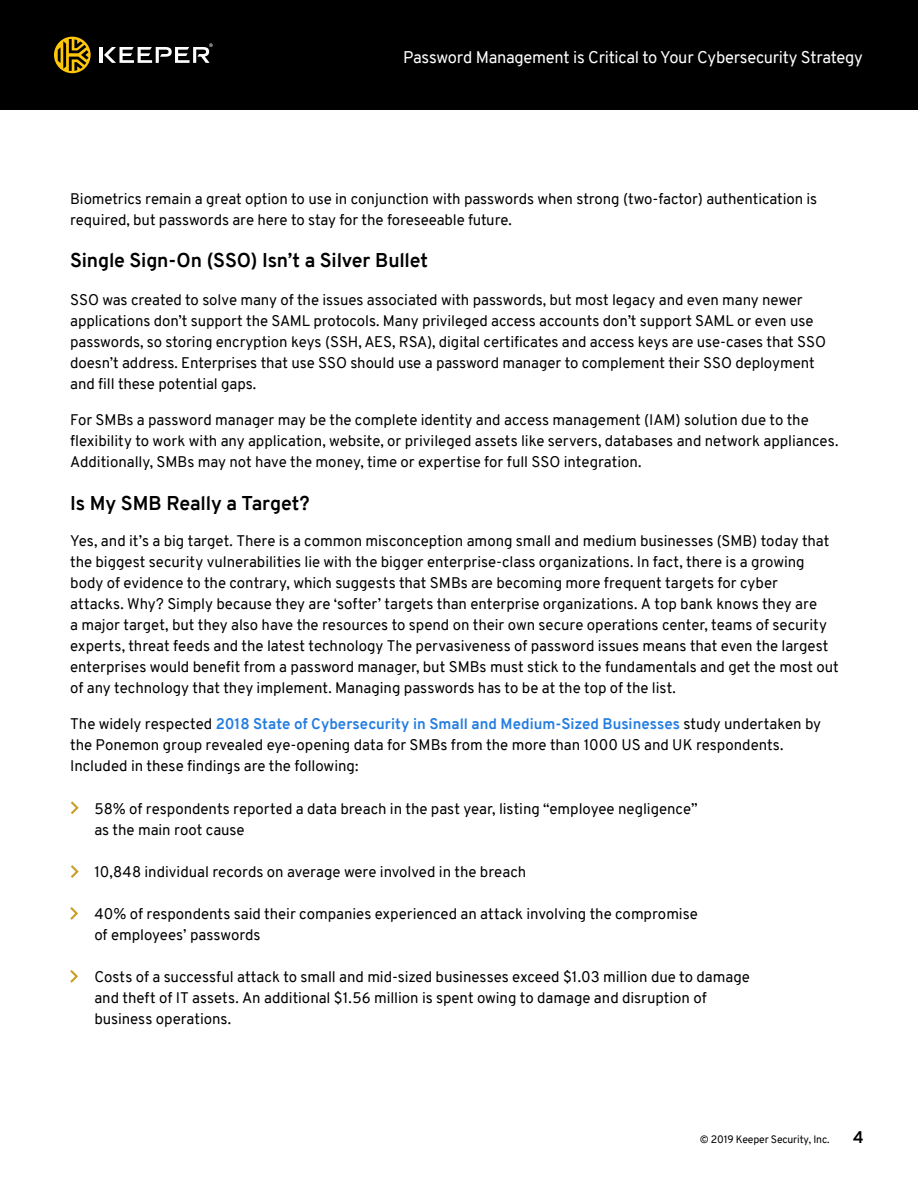
<style>
.page{position:relative;width:918px;height:1188px;background:#fff}
.page>*{position:absolute;margin:0;border:0;box-sizing:border-box;transform-origin:0 0}
.t1{font:700 19.5px "Overpass";letter-spacing:-.01em;color:#000}
.t2{font:16.5px "Overpass";letter-spacing:-.015em;color:#fff}
.t3{font:700 16.5px "Overpass";color:#000}
.t4{font:15px/21px "Overpass";letter-spacing:-.005em;color:#000}
.t5{font:10.5px "Overpass";letter-spacing:-.015em;color:#000}
.s1{font-weight:700;color:#247de1}
</style>
<div class="page">
<div style="left:0;top:0;width:918px;height:110px;background:#000"></div>
<svg style="left:54px;top:37px;width:37px;height:36px"></svg>
<hr style="left:100px;top:47px;width:3px;height:16px;background:#fff">
<svg style="left:104px;top:43px;width:109px;height:20px"></svg>
<svg style="left:71px;top:801px;width:8px;height:13px"></svg>
<svg style="left:71px;top:865px;width:8px;height:13px"></svg>
<svg style="left:70px;top:907px;width:8px;height:13px"></svg>
<svg style="left:70px;top:970px;width:8px;height:13px"></svg>
<p class="t2" style="left:403px;top:46px;width:461px">Password Management is Critical to Your Cybersecurity Strategy</p>
<p class="t4" style="left:70px;top:188px;width:749px">Biometrics remain a great option to use in conjunction with passwords when strong (two-factor) authentication is required, but passwords are here to stay for the foreseeable future.</p>
<h1 class="t1" style="left:70px;top:247px;width:359px">Single Sign-On (SSO) Isn’t a Silver Bullet</h1>
<p class="t4" style="left:70px;top:289px;width:757px">SSO was created to solve many of the issues associated with passwords, but most legacy and even many newer applications don’t support the SAML protocols. Many privileged access accounts don’t support SAML or even use passwords, so storing encryption keys (SSH, AES, RSA), digital certificates and access keys are use-cases that SSO doesn’t address. Enterprises that use SSO should use a password manager to complement their SSO deployment and fill these potential gaps.</p>
<p class="t4" style="left:70px;top:410px;width:770px">For SMBs a password manager may be the complete identity and access management (IAM) solution due to the flexibility to work with any application, website, or privileged assets like servers, databases and network appliances.<br>Additionally, SMBs may not have the money, time or expertise for full SSO integration.</p>
<h1 class="t1" style="left:70px;top:489px;width:241px">Is My SMB Really a Target?</h1>
<p class="t4" style="left:70px;top:530px;width:770px">Yes, and it’s a big target. There is a common misconception among small and medium businesses (SMB) today that the biggest security vulnerabilities lie with the bigger enterprise-class organizations. In fact, there is a growing body of evidence to the contrary, which suggests that SMBs are becoming more frequent targets for cyber<br>attacks. Why? Simply because they are ‘softer’ targets than enterprise organizations. A top bank knows they are<br>a major target, but they also have the resources to spend on their own secure operations center, teams of security experts, threat feeds and the latest technology The pervasiveness of password issues means that even the largest enterprises would benefit from a password manager, but SMBs must stick to the fundamentals and get the most out of any technology that they implement. Managing passwords has to be at the top of the list.</p>
<p class="t4" style="left:70px;top:714px;width:752px">The widely respected <span class="s1">2018 State of Cybersecurity in Small and Medium-Sized Businesses</span> study undertaken by the Ponemon group revealed eye-opening data for SMBs from the more than 1000 US and UK respondents.<br>Included in these findings are the following:</p>
<p class="t4" style="left:94px;top:798px;width:605px">58% of respondents reported a data breach in the past year, listing “employee negligence” as the main root cause</p>
<p class="t4" style="left:94px;top:861px;width:433px">10,848 individual records on average were involved in the breach</p>
<p class="t4" style="left:94px;top:904px;width:605px">40% of respondents said their companies experienced an attack involving the compromise of employees’ passwords</p>
<p class="t4" style="left:94px;top:967px;width:657px">Costs of a successful attack to small and mid-sized businesses exceed $1.03 million due to damage and theft of IT assets. An additional $1.56 million is spent owing to damage and disruption of business operations.</p>
<p class="t5" style="left:700px;top:1132px;width:131px">© 2019 Keeper Security, Inc.</p>
<p class="t3" style="left:853px;top:1126px;width:12px">4</p>
</div>
